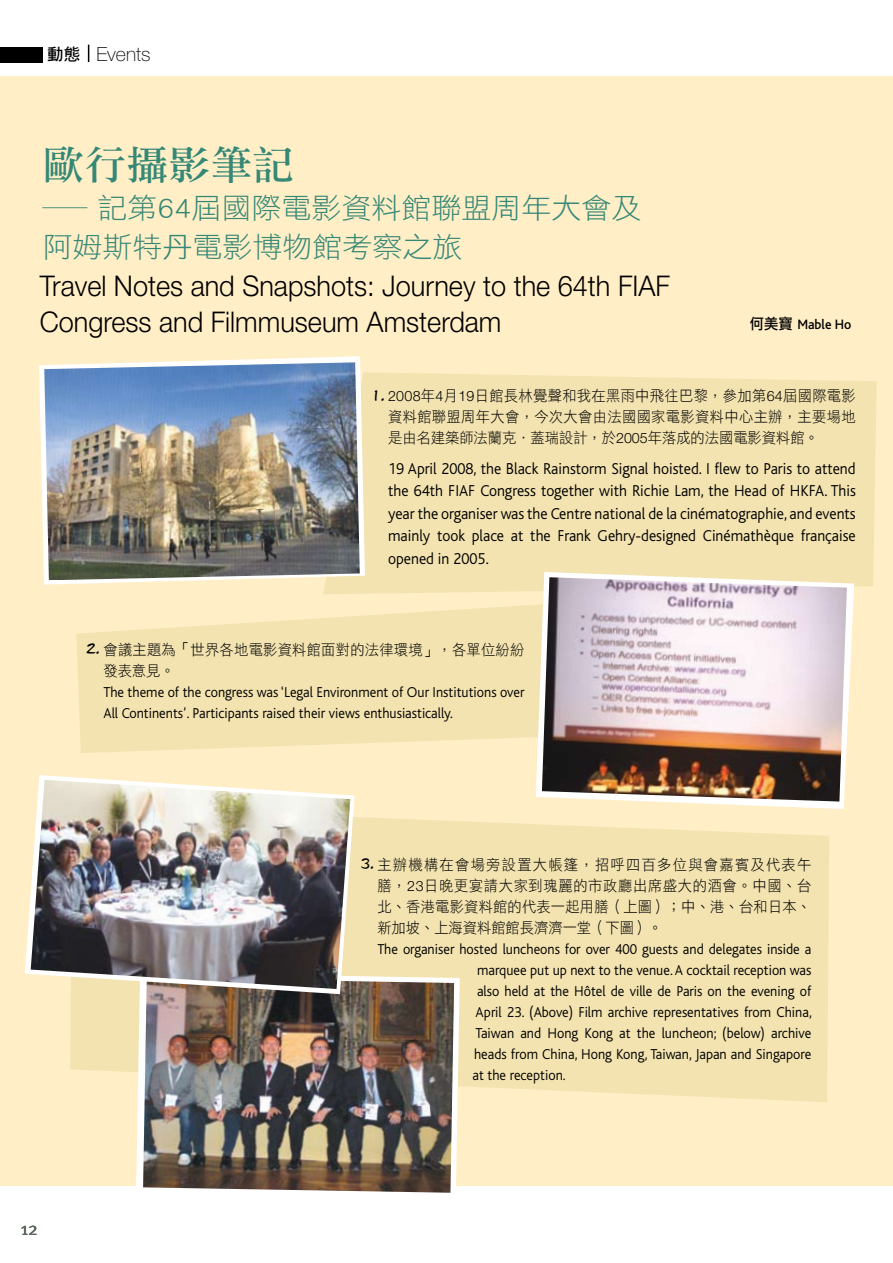
<style>
.page{position:relative;width:893px;height:1263px;background:#fff}
.page>*{position:absolute;margin:0;border:0;box-sizing:border-box;transform-origin:0 0}
.t1{font:39.9px "DF Li Song Std W5";color:#358776;scale:1.05 1}
.t2{font:300 28.5px/36px "Helvetica Neue";color:#000;scale:.95 1}
.t3{font:28.5px/39px "DF Li Hei Std W3";color:#358776;scale:1.58 1}
.t4{font:100 19.5px "Helvetica Neue";color:#000}
.t5{font:18px "Meta";color:#5c685c}
.t6{font:300 16.5px/22.5px "Bliss";color:#000;text-align:justify;scale:.95 1}
.t7{font:300 15px/21px "Bliss";color:#000;scale:.95 1}
.t8{font:15px/21px "DF Li Hei Std W3";letter-spacing:.015em;color:#000;text-align:justify;scale:.95 1}
.t9{font:15px "DF Liu Li Std W5";color:#000;scale:.95 1}
.t10{font:500 14.25px "Bliss";color:#000;scale:.95 1}
.s1{font-family:"DF Hei Std W7";font-weight:400;font-size:16.5px}
.s2{font-family:"DF Li Hei Std W5";font-weight:400;font-size:15px}
.s3{font-family:"DF Liu Li Std W5"}
.s4{font-family:"Helvetica Neue";font-weight:300;font-size:14.25px}
</style>
<div class="page">
<div style="left:0;top:77px;width:893px;height:1109px;background:#ffeec6"></div>
<div style="left:0;top:47px;width:42px;height:16px;background:#000"></div>
<svg style="left:88px;top:45px;width:1px;height:17px"></svg>
<div style="left:323px;top:372px;width:554px;height:222px;background:#f3e3b0"></div>
<svg style="left:76px;top:605px;width:460px;height:148px;fill:#f3e3b0"></svg>
<svg style="left:70px;top:817px;width:759px;height:285px;fill:#f3e3b0"></svg>
<svg style="left:39px;top:356px;width:326px;height:229px"></svg>
<img style="left:44px;top:362px;width:316px;height:218px">
<svg style="left:536px;top:572px;width:318px;height:237px"></svg>
<img style="left:542px;top:577px;width:305px;height:224px">
<svg style="left:136px;top:972px;width:324px;height:214px;fill:#fff"></svg>
<img style="left:143px;top:977px;width:311px;height:216px">
<svg style="left:25px;top:775px;width:330px;height:219px"></svg>
<img style="left:31px;top:780px;width:319px;height:209px">
<h3 class="t4" style="left:47px;top:43px;width:105px"><span class="s1">動態</span> Events</h3>
<h1 class="t1" style="left:43px;top:143px;width:242px">歐行攝影筆記</h1>
<h2 class="t3" style="left:43px;top:187px;width:381px">― 記第64屆國際電影資料館聯盟周年大會及阿姆斯特丹電影博物館考察之旅</h2>
<h2 class="t2" style="left:40px;top:267px;width:665px">Travel Notes and Snapshots: Journey to the 64th FIAF<br>Congress and Filmmuseum Amsterdam</h2>
<p class="t10" style="left:750px;top:317px;width:108px"><span class="s2">何美寶</span> Mable Ho</p>
<p class="t8" style="left:388px;top:385px;width:494px;text-indent:-17px"><span class="s3">1.</span> <span class="s4">2008</span>年<span class="s4">4</span>月<span class="s4">19</span>日館長林覺聲和我在黑雨中飛往巴黎，參加第<span class="s4">64</span>屆國際電影資料館聯盟周年大會，今次大會由法國國家電影資料中心主辦，主要場地是由名建築師法蘭克．蓋瑞設計，於<span class="s4">2005</span>年落成的法國電影資料館。</p>
<p class="t6" style="left:388px;top:458px;width:494px">19 April 2008, the Black Rainstorm Signal hoisted. I flew to Paris to attend the 64th FIAF Congress together with Richie Lam, the Head of HKFA. This year the organiser was the Centre national de la cinématographie, and events mainly took place at the Frank Gehry-designed Cinémathèque française opened in 2005.</p>
<p class="t8" style="left:86px;top:638px;width:463px"><span class="s3">2.</span> 會議主題為「世界各地電影資料館面對的法律環境」，各單位紛紛</p>
<p class="t8" style="left:103px;top:659px;width:76px">發表意見。</p>
<p class="t7" style="left:103px;top:681px;width:445px">The theme of the congress was ‘Legal Environment of Our Institutions over<br>All Continents’. Participants raised their views enthusiastically.</p>
<p class="t5" style="left:21px;top:1218px;width:18px">12</p>
<p class="t8" style="left:377px;top:854px;width:458px">主辦機構在會場旁設置大帳篷，招呼四百多位與會嘉賓及代表午膳，<span class="s4">23</span>日晚更宴請大家到瑰麗的市政廳出席盛大的酒會。中國、台北、香港電影資料館的代表一起用膳（上圖）；中、港、台和日本、新加坡、上海資料館館長濟濟一堂（下圖）。</p>
<p class="t7" style="left:473px;top:939px;width:359px;text-align:justify;text-indent:-95px">The organiser hosted luncheons for over 400 guests and delegates inside a marquee put up next to the venue. A cocktail reception was also held at the Hôtel de ville de Paris on the evening of April 23. (Above) Film archive representatives from China, Taiwan and Hong Kong at the luncheon; (below) archive heads from China, Hong Kong, Taiwan, Japan and Singapore at the reception.</p>
<p class="t9" style="left:360px;top:854px;width:16px">3.</p>
</div>
